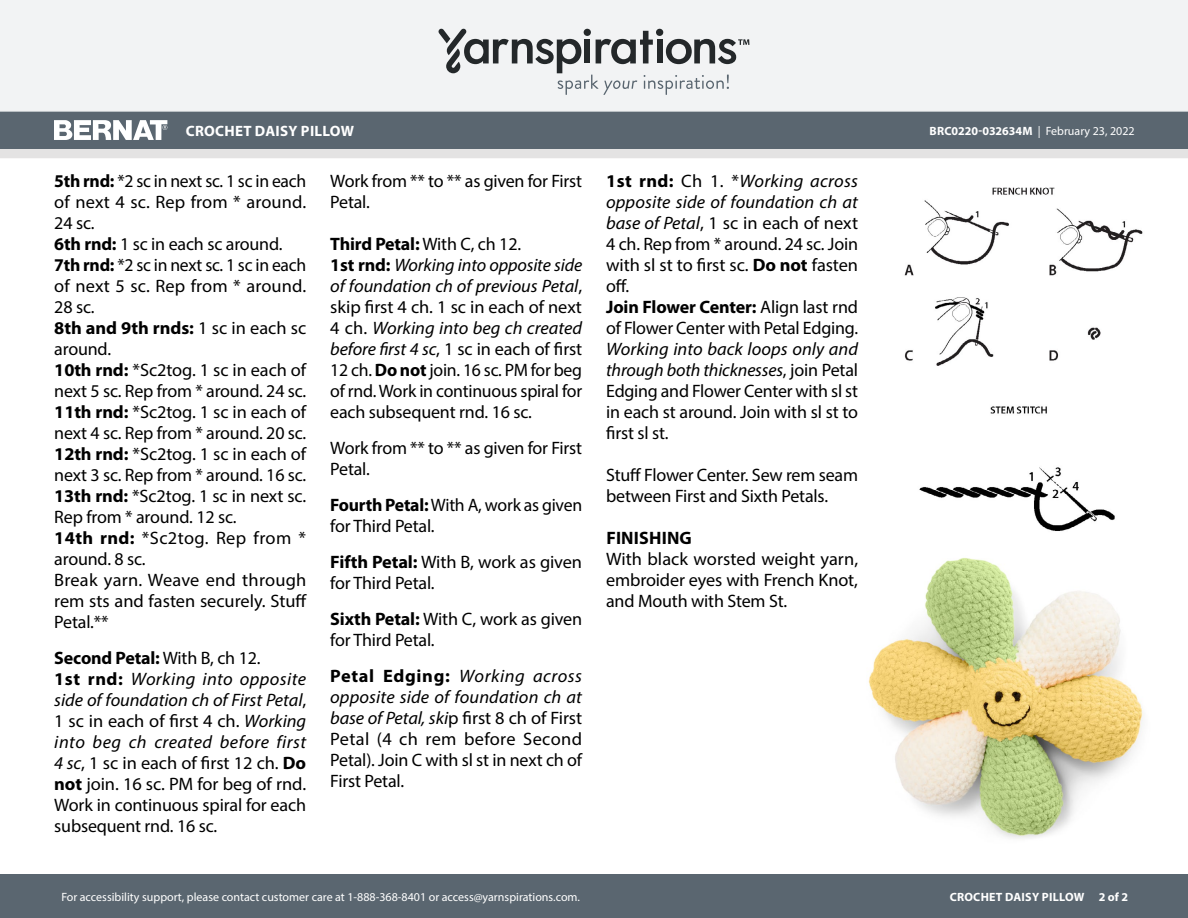
<style>
.page{position:relative;width:1188px;height:918px;background:#fff}
.page>*{position:absolute;margin:0;border:0;box-sizing:border-box;transform-origin:0 0}
.Body_-__Auto_Style_w{font:18px/21px "Myriad Pro";letter-spacing:-.01em;color:#000}
.Body_-__Auto_Style_w-2{font:700 18px "Myriad Pro";letter-spacing:-.01em;color:#000}
.Body_-__Auto_Style_w-3{font:18px/21px "Myriad Pro";letter-spacing:.015em;color:#000}
.Body_-__Auto_Style_w-4{font:700 18px "Myriad Pro";letter-spacing:.01em;color:#000}
.t1{font:700 15px "Myriad Pro";letter-spacing:.02em;color:#fff}
.t2{font:12px "Myriad Pro";color:#fff}
.t3{font:700 12px "Myriad Pro";letter-spacing:.02em;color:#fff}
.s1{font-weight:700}
.s2{font-weight:400}
.s3{font-style:italic}
</style>
<div class="page">
<div style="left:0;top:875px;width:1188px;height:43px;background:#5a6670"></div>
<div style="left:0;top:149px;width:1188px;height:9px;background:#e4e3e3"></div>
<div style="left:0;top:111px;width:1188px;height:38px;background:#5a6670"></div>
<div style="left:0;top:0;width:1188px;height:112px;background:#f2f3f4"></div>
<svg style="left:438px;top:29px;width:311px;height:66px"></svg>
<svg style="left:54px;top:120px;width:113px;height:20px"></svg>
<img style="left:868px;top:558px;width:275px;height:281px">
<img style="left:904px;top:187px;width:239px;height:179px">
<img style="left:919px;top:406px;width:196px;height:125px">
<p class="t1" style="left:186px;top:121px;width:170px">CROCHET DAISY PILLOW</p>
<p class="t2" style="left:930px;top:124px;width:207px"><span class="s1">BRC0220-032634M</span> | February 23, 2022</p>
<p class="Body_-__Auto_Style_w" style="left:54px;top:170px;width:253px;text-align:justify"><span class="s1">5th rnd:</span> *2 sc in next sc. 1 sc in each of next 4 sc. Rep from * around.<br>24 sc.</p>
<p class="Body_-__Auto_Style_w" style="left:54px;top:233px;width:230px"><span class="s1">6th rnd:</span> 1 sc in each sc around.</p>
<p class="Body_-__Auto_Style_w" style="left:54px;top:254px;width:253px;text-align:justify"><span class="s1">7th rnd:</span> *2 sc in next sc. 1 sc in each of next 5 sc. Rep from * around.<br>28 sc.</p>
<p class="Body_-__Auto_Style_w" style="left:54px;top:317px;width:253px"><span class="s1">8th and 9th rnds:</span> 1 sc in each sc around.</p>
<p class="Body_-__Auto_Style_w" style="left:54px;top:359px;width:253px"><span class="s1">10th rnd:</span> *Sc2tog. 1 sc in each of next 5 sc. Rep from * around. 24 sc.</p>
<p class="Body_-__Auto_Style_w" style="left:54px;top:401px;width:253px"><span class="s1">11th rnd:</span> *Sc2tog. 1 sc in each of next 4 sc. Rep from * around. 20 sc.</p>
<p class="Body_-__Auto_Style_w" style="left:54px;top:443px;width:253px"><span class="s1">12th rnd:</span> *Sc2tog. 1 sc in each of next 3 sc. Rep from * around. 16 sc.</p>
<p class="Body_-__Auto_Style_w" style="left:54px;top:485px;width:253px"><span class="s1">13th rnd:</span> *Sc2tog. 1 sc in next sc.<br>Rep from * around. 12 sc.</p>
<p class="Body_-__Auto_Style_w-3" style="left:54px;top:527px;width:253px"><span class="s1">14th rnd:</span> *Sc2tog. Rep from * around. 8 sc.</p>
<p class="Body_-__Auto_Style_w" style="left:54px;top:569px;width:254px;text-align:justify">Break yarn. Weave end through rem sts and fasten securely. Stuff Petal.**</p>
<p class="Body_-__Auto_Style_w-2" style="left:54px;top:646px;width:208px">Second Petal: <span class="s2">With B, ch 12.</span></p>
<p class="Body_-__Auto_Style_w" style="left:54px;top:668px;width:253px;text-align:justify"><span class="s1">1st rnd:</span> <span class="s3">Working into opposite side of foundation ch of First Petal</span>, 1 sc in each of first 4 ch. <span class="s3">Working into beg ch created before first 4 sc</span>, 1 sc in each of first 12 ch. <span class="s1">Do not</span> join. 16 sc. PM for beg of rnd.<br>Work in continuous spiral for each subsequent rnd. 16 sc.</p>
<p class="Body_-__Auto_Style_w" style="left:330px;top:170px;width:253px">Work from ** to ** as given for First<br>Petal.</p>
<p class="Body_-__Auto_Style_w-2" style="left:330px;top:232px;width:192px">Third Petal: <span class="s2">With C, ch 12.</span></p>
<p class="Body_-__Auto_Style_w" style="left:330px;top:254px;width:254px;text-align:justify"><span class="s1">1st rnd:</span> <span class="s3">Working into opposite side of foundation ch of previous Petal</span>, skip first 4 ch. 1 sc in each of next 4 ch. <span class="s3">Working into beg ch created before first 4 sc</span>, 1 sc in each of first 12 ch. <span class="s1">Do not</span> join. 16 sc. PM for beg of rnd. Work in continuous spiral for each subsequent rnd. 16 sc.</p>
<p class="Body_-__Auto_Style_w" style="left:330px;top:437px;width:253px">Work from ** to ** as given for First<br>Petal.</p>
<p class="Body_-__Auto_Style_w" style="left:330px;top:494px;width:253px"><span class="s1">Fourth Petal:</span> With A, work as given for Third Petal.</p>
<p class="Body_-__Auto_Style_w" style="left:330px;top:551px;width:253px"><span class="s1">Fifth Petal:</span> With B, work as given for Third Petal.</p>
<p class="Body_-__Auto_Style_w" style="left:330px;top:608px;width:254px"><span class="s1">Sixth Petal:</span> With C, work as given for Third Petal.</p>
<p class="Body_-__Auto_Style_w" style="left:330px;top:665px;width:253px;text-align:justify"><span class="s1">Petal Edging:</span> <span class="s3">Working across opposite side of foundation ch at base of Petal, ski</span>p first 8 ch of First Petal (4 ch rem before Second Petal). Join C with sl st in next ch of First Petal.</p>
<p class="Body_-__Auto_Style_w" style="left:606px;top:170px;width:253px;text-align:justify"><span class="s1">1st rnd:</span> Ch 1. *<span class="s3">Working across opposite side of foundation ch at base of Petal</span>, 1 sc in each of next 4 ch. Rep from * around. 24 sc. Join with sl st to first sc. <span class="s1">Do not</span> fasten off.</p>
<p class="Body_-__Auto_Style_w" style="left:606px;top:296px;width:253px"><span class="s1">Join Flower Center:</span> Align last rnd of Flower Center with Petal Edging.</p>
<p class="Body_-__Auto_Style_w" style="left:606px;top:338px;width:253px;text-align:justify"><span class="s3">Working into back loops only and through both thicknesses</span>, join Petal Edging and Flower Center with sl st in each st around. Join with sl st to first sl st.</p>
<p class="Body_-__Auto_Style_w" style="left:606px;top:464px;width:253px">Stuff Flower Center. Sew rem seam between First and Sixth Petals.</p>
<p class="Body_-__Auto_Style_w-4" style="left:606px;top:526px;width:87px">FINISHING</p>
<p class="Body_-__Auto_Style_w" style="left:606px;top:548px;width:254px;text-align:justify">With black worsted weight yarn, embroider eyes with French Knot, and Mouth with Stem St.</p>
<p class="t2" style="left:61px;top:889px;width:520px">For accessibility support, please contact customer care at 1-888-368-8401 or access@yarnspirations.com.</p>
<p class="t3" style="left:950px;top:889px;width:180px">CROCHET DAISY PILLOW 2 of 2</p>
</div>
